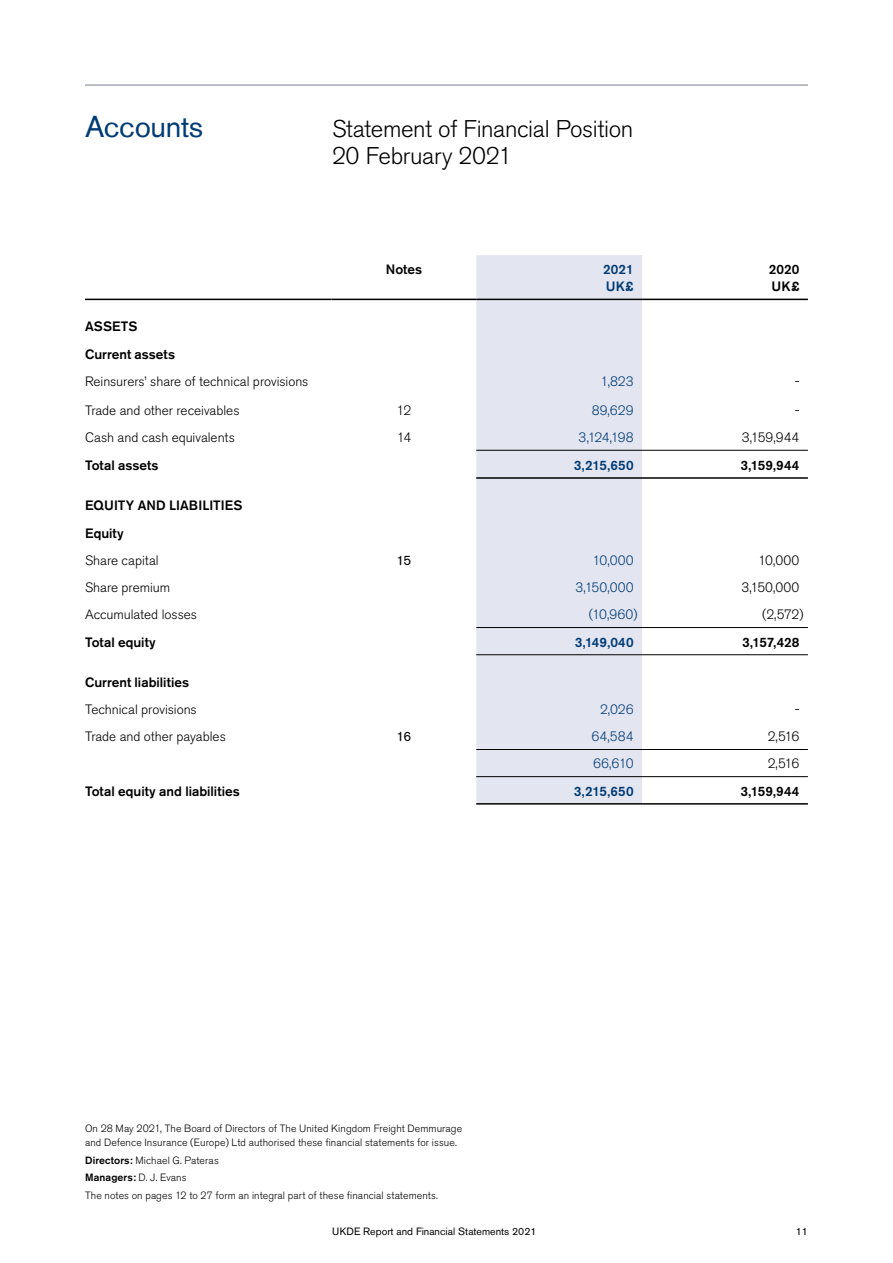
<style>
.page{position:relative;width:893px;height:1263px;background:#fff}
.page>*{position:absolute;margin:0;border:0;box-sizing:border-box;transform-origin:0 0}
.t1{font:30px "Akzidenz Grotesk BE";letter-spacing:-.015em;color:#003b75}
.t2{font:300 24px/27px "Akzidenz Grotesk BE";letter-spacing:-.015em;color:#000}
.t3{font:300 13.5px "Akzidenz Grotesk BE";color:#000}
.t4{font:500 13.5px/27.8px "Akzidenz Grotesk BE";color:#000}
.t5{font:300 13.5px "Akzidenz Grotesk BE";color:#003b75}
.t6{font:500 13.5px/16.5px "Akzidenz Grotesk BE";letter-spacing:.005em;color:#003b75}
.t7{font:13.5px "Akzidenz Grotesk BE";color:#000}
.t8{font:300 10.5px/17.7px "Akzidenz Grotesk BE";letter-spacing:.01em;color:#000}
.t9{font:10.5px "Akzidenz Grotesk BE";color:#000}
.s1{font-weight:500}
</style>
<div class="page">
<hr style="left:85px;top:85px;width:723px;height:1px;background:#777e89">
<div style="left:476px;top:255px;width:166px;height:548px;background:#e3e5f1"></div>
<hr style="left:85px;top:299px;width:247px;height:1px;background:#000">
<hr style="left:332px;top:299px;width:144px;height:1px;background:#000">
<hr style="left:476px;top:299px;width:166px;height:1px;background:#000">
<hr style="left:642px;top:299px;width:166px;height:1px;background:#000">
<hr style="left:476px;top:450px;width:166px;height:1px;background:#000">
<hr style="left:642px;top:450px;width:166px;height:1px;background:#000">
<hr style="left:476px;top:627px;width:166px;height:1px;background:#000">
<hr style="left:642px;top:627px;width:166px;height:1px;background:#000">
<hr style="left:476px;top:776px;width:166px;height:1px;background:#000">
<hr style="left:642px;top:776px;width:166px;height:1px;background:#000">
<hr style="left:476px;top:803px;width:166px;height:2px;background:#000">
<hr style="left:642px;top:803px;width:166px;height:2px;background:#000">
<hr style="left:476px;top:477px;width:166px;height:2px;background:#000">
<hr style="left:642px;top:477px;width:166px;height:2px;background:#000">
<hr style="left:476px;top:749px;width:166px;height:1px;background:#000">
<hr style="left:642px;top:749px;width:166px;height:1px;background:#000">
<hr style="left:476px;top:654px;width:166px;height:1px;background:#000">
<hr style="left:642px;top:654px;width:166px;height:1px;background:#000">
<h1 class="t1" style="left:85px;top:109px;width:120px">Accounts</h1>
<h2 class="t2" style="left:332px;top:116px;width:303px">Statement of Financial Position<br>20 February 2021</h2>
<p class="t4" style="left:386px;top:256px;width:38px">Notes</p>
<p class="t6" style="left:603px;top:261px;width:32px">2021<br>UK£</p>
<p class="t4" style="left:769px;top:261px;width:32px;line-height:16.5px">2020<br>UK£</p>
<p class="t4" style="left:85px;top:313px;width:92px">ASSETS<br>Current assets</p>
<p class="t3" style="left:85px;top:374px;width:225px">Reinsurers’ share of technical provisions</p>
<p class="t5" style="left:600px;top:374px;width:35px">1,823</p>
<p class="t3" style="left:795px;top:374px;width:6px">-</p>
<p class="t3" style="left:85px;top:402px;width:156px">Trade and other receivables</p>
<p class="t3" style="left:397px;top:402px;width:16px">12</p>
<p class="t5" style="left:592px;top:402px;width:43px">89,629</p>
<p class="t3" style="left:795px;top:402px;width:6px">-</p>
<p class="t3" style="left:85px;top:429px;width:151px">Cash and cash equivalents</p>
<p class="t3" style="left:397px;top:429px;width:16px">14</p>
<p class="t5" style="left:579px;top:429px;width:57px">3,124,198</p>
<p class="t3" style="left:742px;top:429px;width:59px">3,159,944</p>
<p class="t4" style="left:85px;top:451px;width:75px">Total assets</p>
<p class="t6" style="left:574px;top:456px;width:61px">3,215,650</p>
<p class="t4" style="left:740px;top:451px;width:60px">3,159,944</p>
<p class="t4" style="left:85px;top:491px;width:159px">EQUITY AND LIABILITIES<br>Equity</p>
<p class="t3" style="left:85px;top:552px;width:75px">Share capital</p>
<p class="t7" style="left:396px;top:552px;width:16px">15</p>
<p class="t5" style="left:592px;top:552px;width:43px">10,000</p>
<p class="t3" style="left:758px;top:552px;width:43px">10,000</p>
<p class="t3" style="left:85px;top:580px;width:87px">Share premium</p>
<p class="t5" style="left:575px;top:580px;width:60px">3,150,000</p>
<p class="t3" style="left:741px;top:580px;width:60px">3,150,000</p>
<p class="t3" style="left:85px;top:607px;width:114px">Accumulated losses</p>
<p class="t5" style="left:589px;top:607px;width:50px">(10,960)</p>
<p class="t3" style="left:762px;top:607px;width:43px">(2,572)</p>
<p class="t4" style="left:85px;top:628px;width:72px">Total equity</p>
<p class="t6" style="left:575px;top:634px;width:60px">3,149,040</p>
<p class="t4" style="left:742px;top:628px;width:59px">3,157,428</p>
<p class="t4" style="left:85px;top:668px;width:106px">Current liabilities</p>
<p class="t3" style="left:85px;top:701px;width:113px">Technical provisions</p>
<p class="t5" style="left:600px;top:701px;width:35px">2,026</p>
<p class="t3" style="left:795px;top:701px;width:6px">-</p>
<p class="t3" style="left:85px;top:729px;width:142px">Trade and other payables</p>
<p class="t7" style="left:397px;top:728px;width:16px">16</p>
<p class="t5" style="left:592px;top:729px;width:43px">64,584</p>
<p class="t3" style="left:768px;top:729px;width:33px">2,516</p>
<p class="t5" style="left:593px;top:756px;width:42px">66,610</p>
<p class="t3" style="left:768px;top:756px;width:33px">2,516</p>
<p class="t4" style="left:85px;top:777px;width:156px">Total equity and liabilities</p>
<p class="t6" style="left:574px;top:783px;width:61px">3,215,650</p>
<p class="t4" style="left:740px;top:777px;width:60px">3,159,944</p>
<p class="t8" style="left:85px;top:1122px;width:379px;line-height:13.5px">On 28 May 2021, The Board of Directors of The United Kingdom Freight Demmurage and Defence Insurance (Europe) Ltd authorised these financial statements for issue.</p>
<p class="t8" style="left:85px;top:1151px;width:354px"><span class="s1">Directors:</span> Michael G. Pateras<br><span class="s1">Managers:</span> D. J. Evans<br>The notes on pages 12 to 27 form an integral part of these financial statements.</p>
<p class="t9" style="left:332px;top:1225px;width:206px">UKDE Report and Financial Statements 2021</p>
<p class="t9" style="left:796px;top:1225px;width:14px">11</p>
</div>
